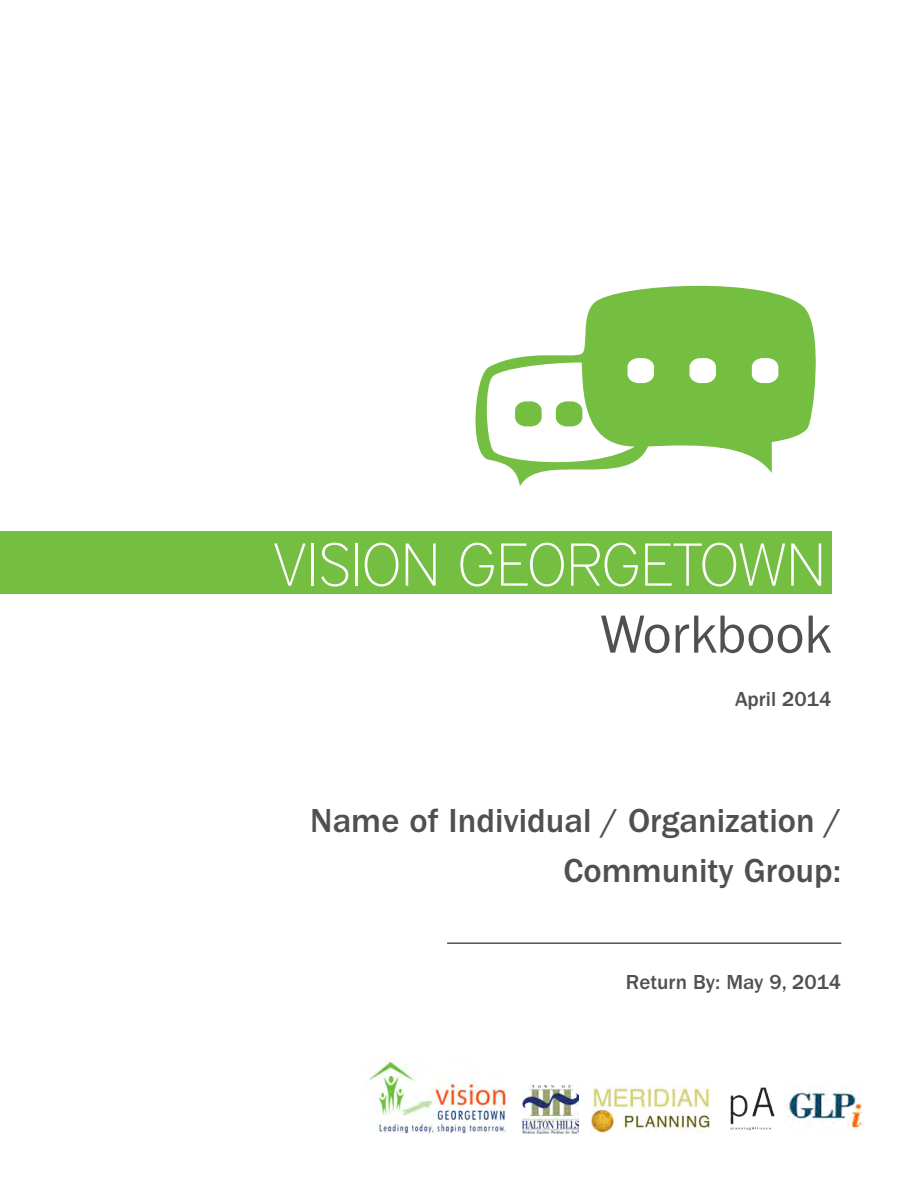
<style>
.page{position:relative;width:918px;height:1188px;background:#fff}
.page>*{position:absolute;margin:0;border:0;box-sizing:border-box;transform-origin:0 0}
.t1{font:100 60px "District";color:#fff}
.t2{font:54px "ITC Franklin Gothic Std";color:#4e5052}
.t3{font:500 34.5px/51px "ITC Franklin Gothic Std";color:#4e5052;text-align:right}
.t4{font:500 21px "ITC Franklin Gothic Std";color:#4e5052}
</style>
<div class="page">
<img style="left:730px;top:1087px;width:45px;height:44px">
<img style="left:522px;top:1085px;width:56px;height:49px">
<img style="left:591px;top:1085px;width:121px;height:49px">
<img style="left:368px;top:1058px;width:138px;height:76px">
<div style="left:0;top:531px;width:832px;height:63px;background:#74be41"></div>
<img style="left:784px;top:1090px;width:79px;height:40px">
<svg style="left:475px;top:285px;width:341px;height:201px;fill:#74be41"></svg>
<svg style="left:689px;top:358px;width:27px;height:25px"></svg>
<svg style="left:752px;top:358px;width:26px;height:25px"></svg>
<svg style="left:484px;top:358px;width:170px;height:113px"></svg>
<hr style="left:447px;top:942px;width:394px;height:2px;background:#4e5052">
<p class="t1" style="left:272px;top:530px;width:555px">VISION GEORGETOWN</p>
<p class="t2" style="left:600px;top:603px;width:233px">Workbook</p>
<p class="t4" style="left:735px;top:687px;width:98px">April 2014</p>
<p class="t3" style="left:310px;top:795px;width:533px">Name of Individual / Organization /<br>Community Group:</p>
<p class="t4" style="left:626px;top:971px;width:217px">Return By: May 9, 2014</p>
</div>
